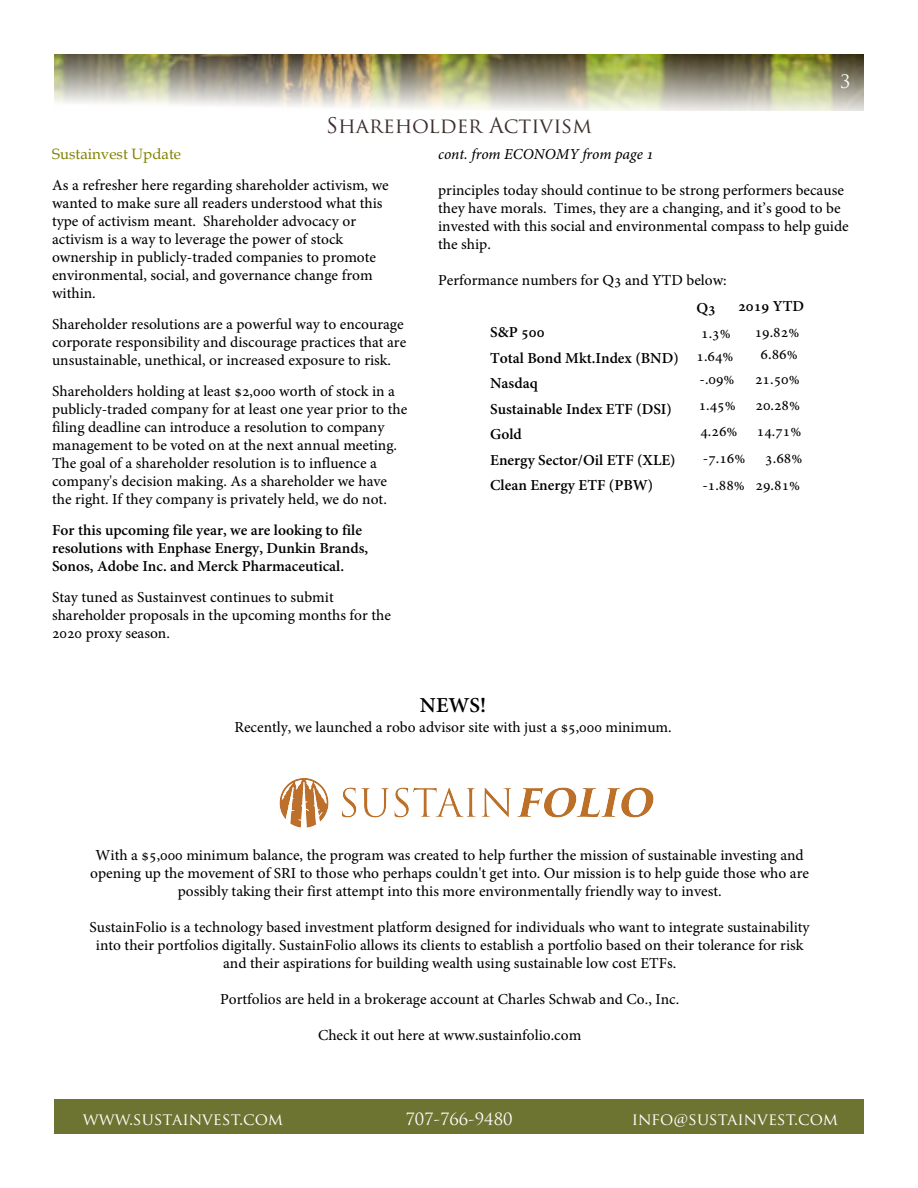
<style>
.page{position:relative;width:918px;height:1188px;background:#fff}
.page>*{position:absolute;margin:0;border:0;box-sizing:border-box;transform-origin:0 0}
.t1{font:21px "Trajan Pro";color:#3d2f2d}
.t2{font:700 21px "Adobe Hebrew";color:#000}
.t3{font:18px "Trajan Pro";color:#fff}
.t4{font:16.5px "Trajan Pro";color:#fff}
.t5{font:15px/18px "Adobe Hebrew";color:#000}
.t6{font:700 15px/25.5px "Adobe Hebrew";color:#000}
.t7{font:italic 15px "Adobe Hebrew";color:#000}
.t8{font:15px "Book Antiqua";color:#808000}
</style>
<div class="page">
<div style="left:54px;top:1100px;width:810px;height:34px;background:#6d7431"></div>
<img style="left:54px;top:54px;width:810px;height:57px">
<img style="left:279px;top:778px;width:375px;height:50px">
<p class="t3" style="left:840px;top:70px;width:12px">3</p>
<h1 class="t1" style="left:326px;top:112px;width:267px">Shareholder Activism</h1>
<p class="t7" style="left:438px;top:145px;width:217px">cont. from ECONOMY from page 1</p>
<p class="t5" style="left:438px;top:181px;width:412px">principles today should continue to be strong performers because they have morals. Times, they are a changing, and it’s good to be invested with this social and environmental compass to help guide the ship.</p>
<p class="t5" style="left:438px;top:271px;width:290px">Performance numbers for Q3 and YTD below:</p>
<p class="t6" style="left:697px;top:295px;width:21px">Q3</p>
<p class="t6" style="left:738px;top:294px;width:68px">2019 YTD</p>
<p class="t5" style="left:701px;top:324px;width:31px">1.3%</p>
<p class="t5" style="left:755px;top:323px;width:46px">19.82%</p>
<p class="t5" style="left:697px;top:347px;width:39px">1.64%</p>
<p class="t5" style="left:761px;top:346px;width:39px">6.86%</p>
<p class="t5" style="left:700px;top:370px;width:37px">-.09%</p>
<p class="t5" style="left:755px;top:370px;width:46px">21.50%</p>
<p class="t5" style="left:699px;top:396px;width:39px">1.45%</p>
<p class="t5" style="left:755px;top:396px;width:46px">20.28%</p>
<p class="t5" style="left:700px;top:422px;width:39px">4.26%</p>
<p class="t5" style="left:757px;top:422px;width:46px">14.71%</p>
<p class="t8" style="left:52px;top:143px;width:130px">Sustainvest Update</p>
<p class="t5" style="left:52px;top:176px;width:338px">As a refresher here regarding shareholder activism, we wanted to make sure all readers understood what this type of activism meant. Shareholder advocacy or activism is a way to leverage the power of stock ownership in publicly-traded companies to promote environmental, social, and governance change from within.</p>
<p class="t5" style="left:52px;top:315px;width:356px">Shareholder resolutions are a powerful way to encourage corporate responsibility and discourage practices that are unsustainable, unethical, or increased exposure to risk.</p>
<p class="t5" style="left:52px;top:382px;width:357px">Shareholders holding at least $2,000 worth of stock in a publicly-traded company for at least one year prior to the filing deadline can introduce a resolution to company management to be voted on at the next annual meeting.<br>The goal of a shareholder resolution is to influence a company's decision making. As a shareholder we have the right. If they company is privately held, we do not.</p>
<p class="t6" style="left:52px;top:521px;width:318px;line-height:18.3px">For this upcoming file year, we are looking to file resolutions with Enphase Energy, Dunkin Brands,<br>Sonos, Adobe Inc. and Merck Pharmaceutical.</p>
<p class="t5" style="left:52px;top:589px;width:340px">Stay tuned as Sustainvest continues to submit shareholder proposals in the upcoming months for the<br>2020 proxy season.</p>
<p class="t6" style="left:490px;top:320px;width:190px">S&amp;P 500<br>Total Bond Mkt.Index (BND)<br>Nasdaq<br>Sustainable Index ETF (DSI)<br>Gold<br>Energy Sector/Oil ETF (XLE)<br>Clean Energy ETF (PBW)</p>
<p class="t5" style="left:702px;top:445px;width:101px;line-height:27px;text-align:right">3.68%<br>-1.88% 29.81%</p>
<p class="t5" style="left:703px;top:449px;width:44px">-7.16%</p>
<h1 class="t2" style="left:420px;top:692px;width:68px">NEWS!</h1>
<p class="t5" style="left:234px;top:719px;width:439px">Recently, we launched a robo advisor site with just a $5,000 minimum.</p>
<p class="t5" style="left:90px;top:846px;width:720px;text-align:center">With a $5,000 minimum balance, the program was created to help further the mission of sustainable investing and opening up the movement of SRI to those who perhaps couldn't get into. Our mission is to help guide those who are possibly taking their first attempt into this more environmentally friendly way to invest.</p>
<p class="t5" style="left:90px;top:918px;width:722px;text-align:center">SustainFolio is a technology based investment platform designed for individuals who want to integrate sustainability into their portfolios digitally. SustainFolio allows its clients to establish a portfolio based on their tolerance for risk and their aspirations for building wealth using sustainable low cost ETFs.</p>
<p class="t5" style="left:220px;top:990px;width:461px">Portfolios are held in a brokerage account at Charles Schwab and Co., Inc.</p>
<p class="t5" style="left:318px;top:1026px;width:265px">Check it out here at www.sustainfolio.com</p>
<p class="t4" style="left:83px;top:1108px;width:202px">www.sustainvest.com</p>
<p class="t4" style="left:405px;top:1108px;width:109px">707-766-9480</p>
<p class="t4" style="left:632px;top:1108px;width:208px">info@sustainvest.com</p>
</div>
